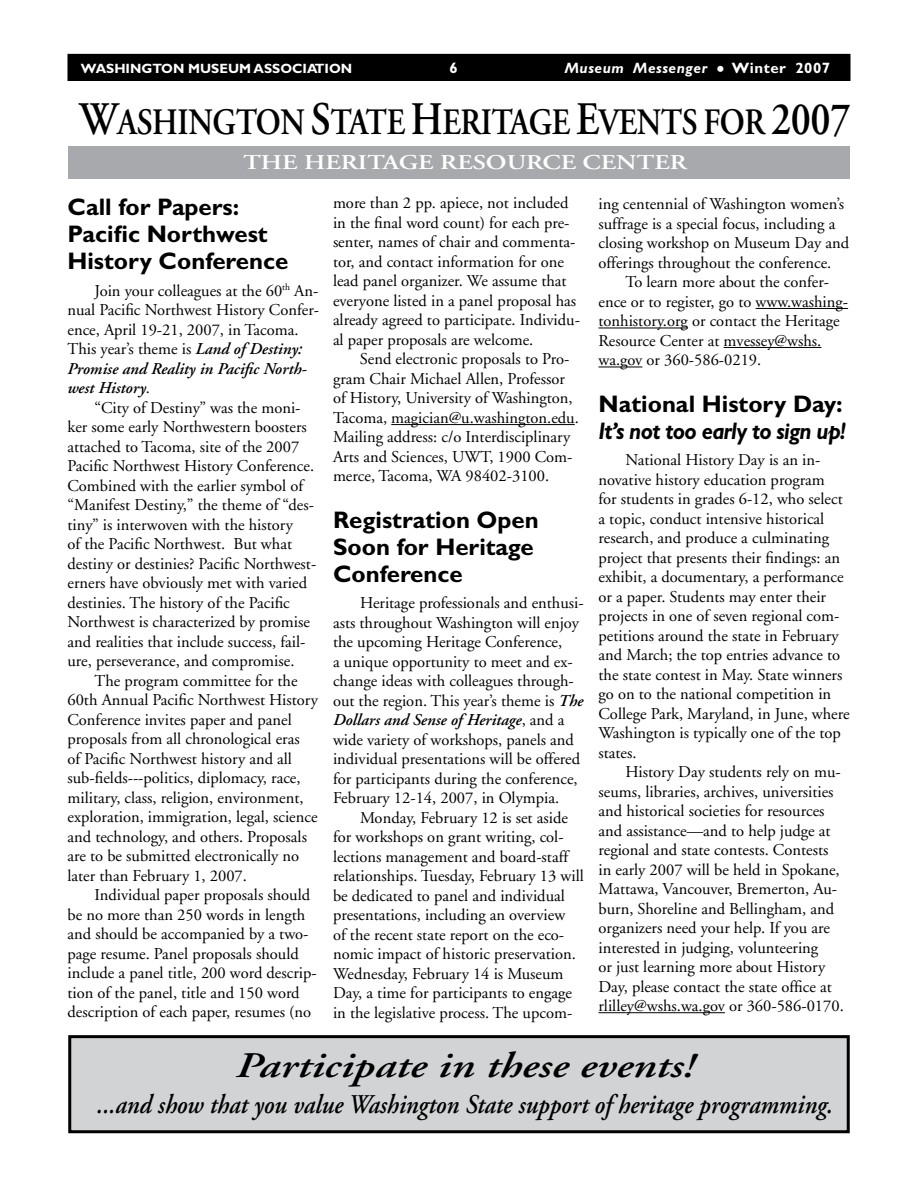
<style>
.page{position:relative;width:918px;height:1188px;background:#fff}
.page>*{position:absolute;margin:0;border:0;box-sizing:border-box;transform-origin:0 0}
.t1{font:37.2px "Adobe Garamond Semibold SC800";letter-spacing:-.015em;color:#000;scale:.85 1}
.t2{font:italic 600 36px "Adobe Garamond";color:#000;scale:1.25 1}
.t3{font:italic 600 27px "Adobe Garamond";color:#000;scale:.9 1}
.t4{font:700 24px/27px "Gill Sans";color:#000}
.t5{font:italic 700 24px "Gill Sans";letter-spacing:-.03em;color:#000;scale:.92 1}
.t6{font:600 21px "Adobe Garamond";color:#fff;scale:1.25 1}
.t7{font:16.5px/19.5px "Adobe Garamond";color:#000}
.t8{font:italic 700 15px "Gill Sans";letter-spacing:.035em;color:#fff}
.t9{font:700 15px "Gill Sans";color:#fff}
.t10{font:700 13.5px "Gill Sans";color:#fff}
.s1{font-style:normal;font-size:21px}
.s2{font-style:normal}
.s3{font-size:46.5px}
.s4{font-weight:600;font-style:italic}
</style>
<div class="page">
<div style="left:68px;top:55px;width:782px;height:25px;background:#000"></div>
<div style="left:68px;top:54px;width:782px;height:27px;border:2px solid #000"></div>
<div style="left:70px;top:1037px;width:778px;height:95px;background:#d1d3d4"></div>
<div style="left:68px;top:1035px;width:782px;height:98px;border:3px solid #000"></div>
<div style="left:68px;top:146px;width:782px;height:33px;background:#a7a9ac"></div>
<hr style="left:391px;top:424px;width:184px;height:1px;background:#000">
<hr style="left:756px;top:308px;width:92px;height:1px;background:#000">
<hr style="left:598px;top:328px;width:90px;height:1px;background:#000">
<hr style="left:724px;top:347px;width:97px;height:1px;background:#000">
<hr style="left:598px;top:367px;width:44px;height:1px;background:#000">
<hr style="left:598px;top:1012px;width:127px;height:1px;background:#000">
<p class="t10" style="left:81px;top:60px;width:273px">WASHINGTON MUSEUM ASSOCIATION</p>
<p class="t9" style="left:449px;top:59px;width:10px">6</p>
<p class="t8" style="left:565px;top:59px;width:267px">Museum Messenger <span class="s1">•</span> <span class="s2">Winter 2007</span></p>
<h1 class="t1" style="left:80px;top:102px;width:909px"><span class="s3">W</span>ASHINGTON <span class="s3">S</span>TATE <span class="s3">H</span>ERITAGE <span class="s3">E</span>VENTS FOR <span class="s3">2007</span></h1>
<p class="t6" style="left:243px;top:150px;width:104px">THE HERITA</p>
<p class="t6" style="left:399px;top:150px;width:48px">GE RESO</p>
<p class="t6" style="left:507px;top:150px;width:146px">URCE CENTER</p>
<h3 class="t4" style="left:68px;top:194px;width:222px">Call for Papers:<br>Pacific Northwest<br>History Conference</h3>
<p class="t7" style="left:67px;top:281px;width:253px;text-indent:27px">Join your colleagues at the 60<sup>th</sup> An&shy;nual Pacific Northwest History Confer&shy;ence, April 19-21, 2007, in Tacoma.<br>This year’s theme is <span class="s4">Land of Destiny:<br>Promise and Reality in Pacific North&shy;west History</span>.</p>
<p class="t7" style="left:67px;top:398px;width:250px;text-indent:27px">“City of Destiny” was the moni&shy;ker some early Northwestern boosters attached to Tacoma, site of the 2007<br>Pacific Northwest History Conference.<br>Combined with the earlier symbol of “Manifest Destiny,” the theme of “des&shy;tiny” is interwoven with the history<br>of the Pacific Northwest. But what destiny or destinies? Pacific Northwest&shy;erners have obviously met with varied destinies. The history of the Pacific Northwest is characterized by promise and realities that include success, fail&shy;ure, perseverance, and compromise.</p>
<p class="t7" style="left:67px;top:671px;width:252px;text-indent:27px">The program committee for the 60th Annual Pacific Northwest History Conference invites paper and panel proposals from all chronological eras<br>of Pacific Northwest history and all sub-fields---politics, diplomacy, race, military, class, religion, environment, exploration, immigration, legal, science and technology, and others. Proposals are to be submitted electronically no later than February 1, 2007.</p>
<p class="t7" style="left:67px;top:886px;width:251px;text-indent:27px">Individual paper proposals should be no more than 250 words in length and should be accompanied by a two&shy;page resume. Panel proposals should include a panel title, 200 word descrip&shy;tion of the panel, title and 150 word description of each paper, resumes (no</p>
<p class="t7" style="left:333px;top:194px;width:248px">more than 2 pp. apiece, not included in the final word count) for each pre&shy;senter, names of chair and commenta&shy;tor, and contact information for one lead panel organizer. We assume that everyone listed in a panel proposal has already agreed to participate. Individu&shy;al paper proposals are welcome.</p>
<p class="t7" style="left:333px;top:350px;width:247px;text-indent:27px">Send electronic proposals to Pro&shy;gram Chair Michael Allen, Professor of History, University of Washington, Tacoma, magician@u.washington.edu.<br>Mailing address: c/o Interdisciplinary Arts and Sciences, UWT, 1900 Com&shy;merce, Tacoma, WA 98402-3100.</p>
<h3 class="t4" style="left:333px;top:506px;width:207px">Registration Open<br>Soon for Heritage<br>Conference</h3>
<p class="t7" style="left:333px;top:594px;width:252px;text-indent:27px">Heritage professionals and enthusi&shy;asts throughout Washington will enjoy the upcoming Heritage Conference,<br>a unique opportunity to meet and ex&shy;change ideas with colleagues through&shy;out the region. This year’s theme is <span class="s4">The Dollars and Sense of Heritage</span>, and a wide variety of workshops, panels and individual presentations will be offered for participants during the conference, February 12-14, 2007, in Olympia.</p>
<p class="t7" style="left:333px;top:808px;width:252px;text-indent:27px">Monday, February 12 is set aside for workshops on grant writing, col&shy;lections management and board-staff relationships. Tuesday, February 13 will be dedicated to panel and individual presentations, including an overview<br>of the recent state report on the eco&shy;nomic impact of historic preservation.<br>Wednesday, February 14 is Museum Day, a time for participants to engage in the legislative process. The upcom-</p>
<p class="t7" style="left:598px;top:195px;width:252px">ing centennial of Washington women’s suffrage is a special focus, including a closing workshop on Museum Day and offerings throughout the conference.</p>
<p class="t7" style="left:598px;top:273px;width:251px;text-indent:27px">To learn more about the confer&shy;ence or to register, go to www.washing&shy;tonhistory.org or contact the Heritage Resource Center at mvessey@wshs. wa.gov or 360-586-0219.</p>
<h3 class="t4" style="left:598px;top:390px;width:246px">National History Day:</h3>
<h3 class="t5" style="left:598px;top:417px;width:270px">It’s not too early to sign up!</h3>
<p class="t7" style="left:599px;top:451px;width:253px;text-indent:27px">National History Day is an in&shy;novative history education program<br>for students in grades 6-12, who select a topic, conduct intensive historical research, and produce a culminating project that presents their findings: an exhibit, a documentary, a performance or a paper. Students may enter their projects in one of seven regional com&shy;petitions around the state in February and March; the top entries advance to the state contest in May. State winners go on to the national competition in College Park, Maryland, in June, where Washington is typically one of the top states.</p>
<p class="t7" style="left:599px;top:763px;width:247px;text-indent:27px">History Day students rely on mu&shy;seums, libraries, archives, universities and historical societies for resources and assistance—and to help judge at regional and state contests. Contests in early 2007 will be held in Spokane, Mattawa, Vancouver, Bremerton, Au&shy;burn, Shoreline and Bellingham, and organizers need your help. If you are interested in judging, volunteering<br>or just learning more about History Day, please contact the state office at rlilley@wshs.wa.gov or 360-586-0170.</p>
<h2 class="t2" style="left:236px;top:1046px;width:368px">Participate in these events!</h2>
<h3 class="t3" style="left:97px;top:1090px;width:819px">...and show that you value Washington State support of heritage programming.</h3>
</div>
